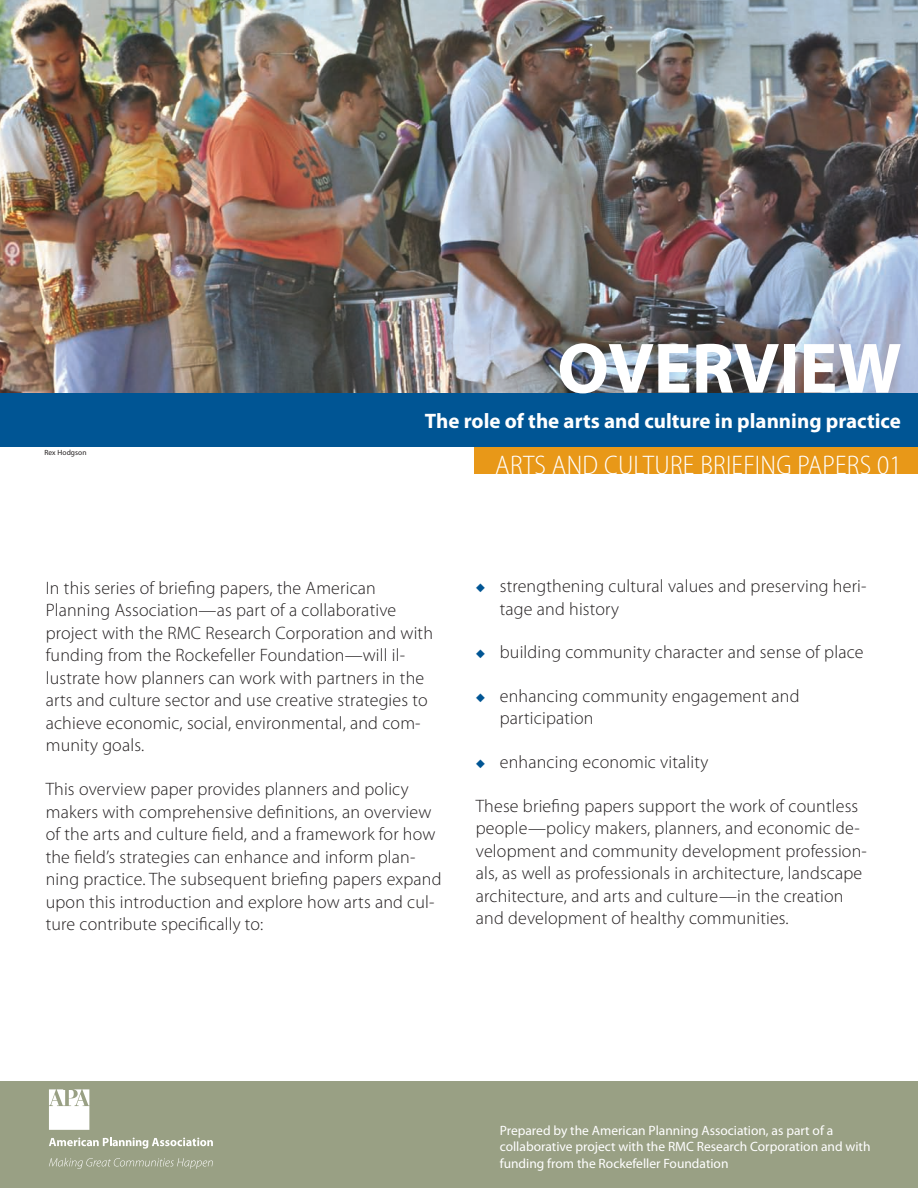
<style>
.page{position:relative;width:918px;height:1188px;background:#fff}
.page>*{position:absolute;margin:0;border:0;box-sizing:border-box;transform-origin:0 0}
.t1{font:700 72px "Myriad Pro";letter-spacing:-.005em;color:#fff}
.t2{font:300 semi-condensed 27px "Myriad Pro";letter-spacing:.01em;color:#fff}
.t3{font:700 21px "Myriad Pro";color:#fff}
.t4{font:300 18px/22.5px "Myriad Pro";letter-spacing:.01em;color:#231f20}
.t5{font:13.5px/16.5px "Myriad Pro";color:#fff}
.t6{font:7.5px "Myriad Pro";letter-spacing:.01em;color:#231f20}
</style>
<div class="page">
<img style="left:0;top:0;width:918px;height:393px">
<div style="left:0;top:393px;width:918px;height:54px;background:#005594"></div>
<div style="left:475px;top:447px;width:443px;height:27px;background:#e89818"></div>
<div style="left:0;top:1081px;width:918px;height:107px;background:#99a084"></div>
<svg style="left:49px;top:1089px;width:40px;height:41px;background:#eeefeb"></svg>
<svg style="left:49px;top:1158px;width:164px;height:11px"></svg>
<svg style="left:49px;top:1138px;width:164px;height:11px"></svg>
<h1 class="t1" style="left:557px;top:328px;width:346px">OVERVIEW</h1>
<p class="t6" style="left:44px;top:448px;width:44px">Rex Hodgson</p>
<p class="t3" style="left:425px;top:409px;width:478px">The role of the arts and culture in planning practice</p>
<h2 class="t2" style="left:495px;top:450px;width:408px">ARTS AND CULTURE BRIEFING PAPERS 01</h2>
<p class="t4" style="left:46px;top:577px;width:389px">In this series of briefing papers, the American Planning Association—as part of a collaborative project with the RMC Research Corporation and with funding from the Rockefeller Foundation—will il&shy;lustrate how planners can work with partners in the arts and culture sector and use creative strategies to achieve economic, social, environmental, and com&shy;munity goals.</p>
<p class="t4" style="left:46px;top:778px;width:397px">This overview paper provides planners and policy makers with comprehensive definitions, an overview of the arts and culture field, and a framework for how the field’s strategies can enhance and inform plan&shy;ning practice. The subsequent briefing papers expand upon this introduction and explore how arts and cul&shy;ture contribute specifically to:</p>
<p class="t4" style="left:500px;top:576px;width:368px">strengthening cultural values and preserving heri&shy;tage and history</p>
<p class="t4" style="left:500px;top:642px;width:365px">building community character and sense of place</p>
<p class="t4" style="left:500px;top:685px;width:301px">enhancing community engagement and participation</p>
<p class="t4" style="left:500px;top:751px;width:210px">enhancing economic vitality</p>
<p class="t4" style="left:476px;top:795px;width:393px">These briefing papers support the work of countless people—policy makers, planners, and economic de&shy;velopment and community development profession&shy;als, as well as professionals in architecture, landscape architecture, and arts and culture—in the creation and development of healthy communities.</p>
<p class="t5" style="left:500px;top:1122px;width:372px">Prepared by the American Planning Association, as part of a collaborative project with the RMC Research Corporation and with funding from the Rockefeller Foundation</p>
</div>
